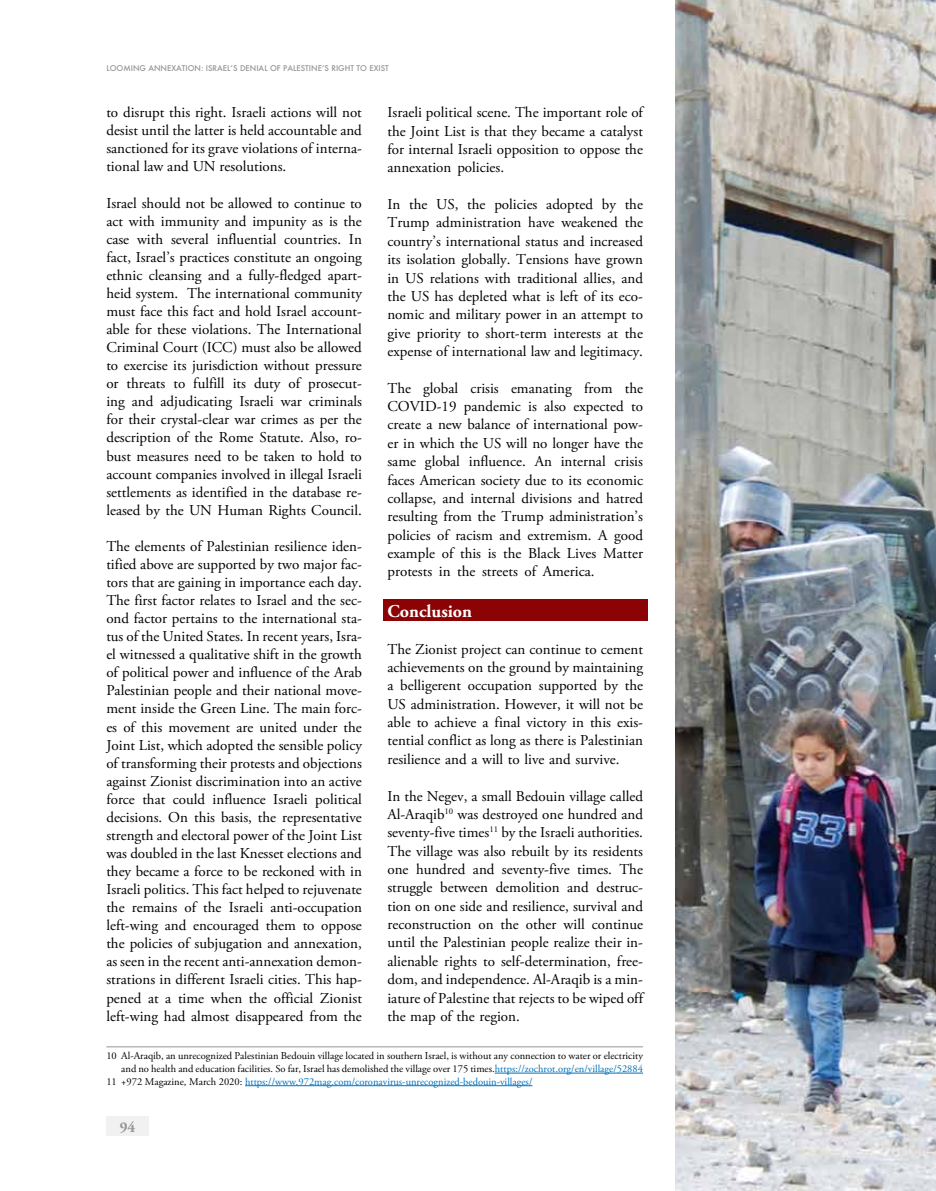
<style>
.page{position:relative;width:936px;height:1191px;background:#fff}
.page>*{position:absolute;margin:0;border:0;box-sizing:border-box;transform-origin:0 0}
.t1{font:700 18px "Adobe Garamond Pro";color:#fff}
.t2{font:15px/18px "Adobe Garamond Pro";color:#000;text-align:justify}
.t3{font:700 15px "Adobe Garamond Pro";color:#939598}
.t4{font:10.5px "Adobe Garamond Pro";color:#000}
.t5{font:10.5px "Adobe Garamond Pro";color:#0072bc}
.t6{font:500 7.65px "Futura";color:#939598}
.s1{color:#0072bc}
.s2{color:#000}
</style>
<div class="page">
<hr style="left:106px;top:1046px;width:537px;height:1px;background:#939598">
<hr style="left:494px;top:1072px;width:149px;height:1px;background:#0072bc">
<hr style="left:245px;top:1085px;width:287px;height:1px;background:#0072bc">
<div style="left:383px;top:599px;width:264px;height:22px;background:#8b0304"></div>
<img style="left:675px;top:0;width:260px;height:1191px">
<div style="left:106px;top:1116px;width:43px;height:20px;background:#f1f1f2"></div>
<p class="t6" style="left:106px;top:63px;width:284px">LOOMING ANNEXATION: ISRAEL’S DENIAL OF PALESTINE’S RIGHT TO EXIST</p>
<p class="t2" style="left:106px;top:104px;width:257px">to disrupt this right. Israeli actions will not desist until the latter is held accountable and sanctioned for its grave violations of interna&shy;tional law and UN resolutions.</p>
<p class="t2" style="left:106px;top:194px;width:257px">Israel should not be allowed to continue to act with immunity and impunity as is the case with several influential countries. In fact, Israel’s practices constitute an ongoing ethnic cleansing and a fully-fledged apart&shy;heid system. The international community must face this fact and hold Israel account&shy;able for these violations. The International Criminal Court (ICC) must also be allowed to exercise its jurisdiction without pressure or threats to fulfill its duty of prosecut&shy;ing and adjudicating Israeli war criminals for their crystal-clear war crimes as per the description of the Rome Statute. Also, ro&shy;bust measures need to be taken to hold to account companies involved in illegal Israeli settlements as identified in the database re&shy;leased by the UN Human Rights Council.</p>
<p class="t2" style="left:106px;top:537px;width:257px">The elements of Palestinian resilience iden&shy;tified above are supported by two major fac&shy;tors that are gaining in importance each day.<br>The first factor relates to Israel and the sec&shy;ond factor pertains to the international sta&shy;tus of the United States. In recent years, Isra&shy;el witnessed a qualitative shift in the growth of political power and influence of the Arab Palestinian people and their national move&shy;ment inside the Green Line. The main forc&shy;es of this movement are united under the Joint List, which adopted the sensible policy of transforming their protests and objections against Zionist discrimination into an active force that could influence Israeli political decisions. On this basis, the representative strength and electoral power of the Joint List was doubled in the last Knesset elections and they became a force to be reckoned with in Israeli politics. This fact helped to rejuvenate the remains of the Israeli anti-occupation left-wing and encouraged them to oppose the policies of subjugation and annexation, as seen in the recent anti-annexation demon&shy;strations in different Israeli cities. This hap&shy;pened at a time when the official Zionist left-wing had almost disappeared from the</p>
<p class="t4" style="left:106px;top:1049px;width:538px">10 Al-Araqib, an unrecognized Palestinian Bedouin village located in southern Israel, is without any connection to water or electricity</p>
<p class="t4" style="left:121px;top:1062px;width:523px">and no health and education facilities. So far, Israel has demolished the village over 175 times.<span class="s1">https://zochrot.org/en/village/52884</span></p>
<p class="t5" style="left:106px;top:1075px;width:427px"><span class="s2">11 +972 Magazine, March 2020:</span> https://www.972mag.com/coronavirus-unrecognized-bedouin-villages/</p>
<p class="t2" style="left:387px;top:104px;width:257px">Israeli political scene. The important role of the Joint List is that they became a catalyst for internal Israeli opposition to oppose the annexation policies.</p>
<p class="t2" style="left:387px;top:196px;width:257px">In the US, the policies adopted by the Trump administration have weakened the country’s international status and increased its isolation globally. Tensions have grown in US relations with traditional allies, and the US has depleted what is left of its eco&shy;nomic and military power in an attempt to give priority to short-term interests at the expense of international law and legitimacy.</p>
<p class="t2" style="left:387px;top:379px;width:257px">The global crisis emanating from the COVID-19 pandemic is also expected to create a new balance of international pow&shy;er in which the US will no longer have the same global influence. An internal crisis faces American society due to its economic collapse, and internal divisions and hatred resulting from the Trump administration’s policies of racism and extremism. A good example of this is the Black Lives Matter protests in the streets of America.</p>
<p class="t1" style="left:387px;top:600px;width:86px">Conclusion</p>
<p class="t2" style="left:387px;top:640px;width:257px">The Zionist project can continue to cement achievements on the ground by maintaining a belligerent occupation supported by the US administration. However, it will not be able to achieve a final victory in this exis&shy;tential conflict as long as there is Palestinian resilience and a will to live and survive.</p>
<p class="t2" style="left:387px;top:787px;width:257px">In the Negev, a small Bedouin village called Al-Araqib<sup>10</sup> was destroyed one hundred and seventy-five times<sup>11</sup> by the Israeli authorities.<br>The village was also rebuilt by its residents one hundred and seventy-five times. The struggle between demolition and destruc&shy;tion on one side and resilience, survival and reconstruction on the other will continue until the Palestinian people realize their in&shy;alienable rights to self-determination, free&shy;dom, and independence. Al-Araqib is a min&shy;iature of Palestine that rejects to be wiped off the map of the region.</p>
<p class="t3" style="left:120px;top:1118px;width:17px">94</p>
</div>
